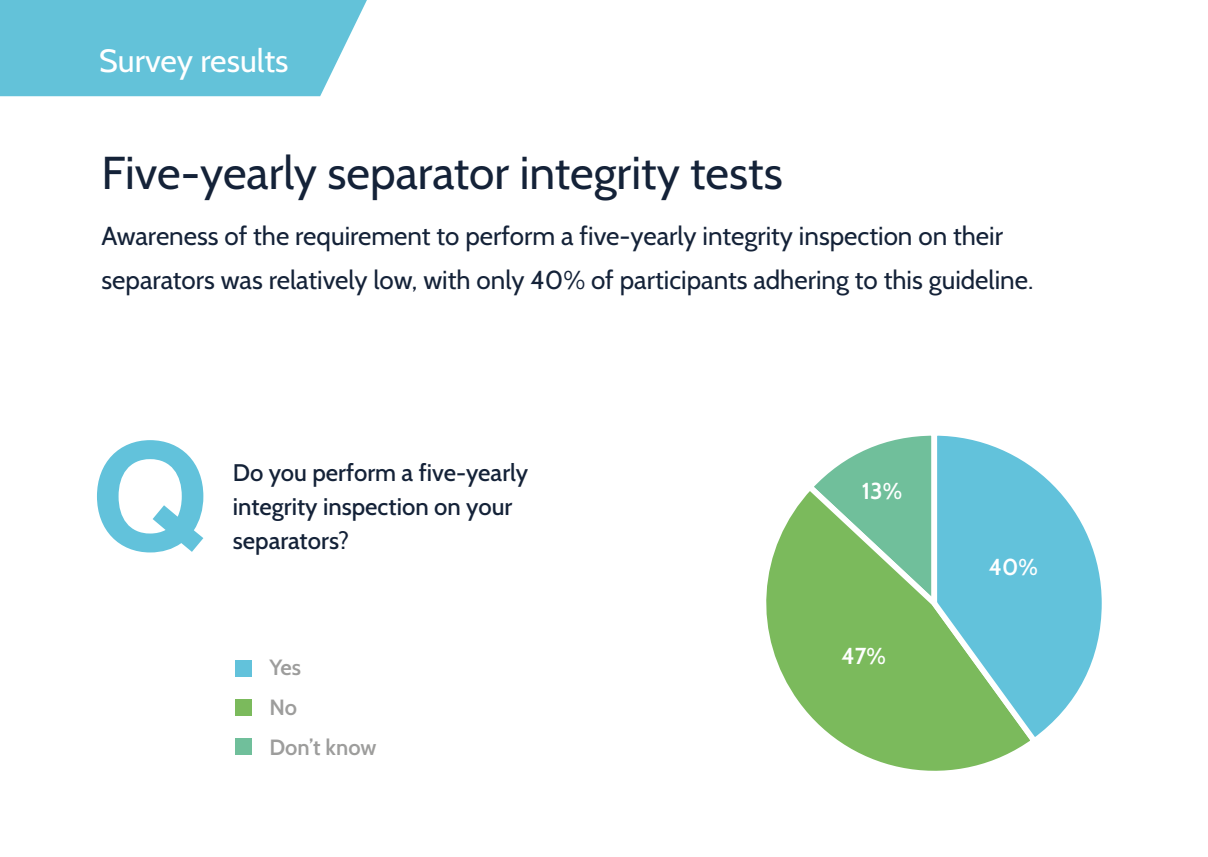
<style>
.page{position:relative;width:1208px;height:857px;background:#fff}
.page>*{position:absolute;margin:0;border:0;box-sizing:border-box;transform-origin:0 0}
.t1{font:700 154.2px "Cabin";color:#62c2db}
.t2{font:46px "Cabin";color:#142238}
.t3{font:32.2px "Cabin";color:#fff}
.t4{font:26px/44px "Cabin";color:#142238}
.t5{font:500 24px/34px "Cabin";color:#142238}
.t6{font:600 23px "Cabin";color:#fff}
.t7{font:600 22px/40px "Cabin";letter-spacing:-.005em;color:#9d9d9c}
</style>
<div class="page">
<svg style="left:823px;top:435px;width:103px;height:43px"></svg>
<svg style="left:766px;top:478px;width:253px;height:293px"></svg>
<svg style="left:926px;top:435px;width:176px;height:313px"></svg>
<div style="left:0;top:0;width:367px;height:96px;background:#63c2d9"></div>
<div style="left:235px;top:660px;width:17px;height:17px;background:#62c2db"></div>
<div style="left:235px;top:699px;width:17px;height:17px;background:#7bba5c"></div>
<div style="left:235px;top:737px;width:17px;height:17px;background:#70bf9b"></div>
<p class="t3" style="left:99px;top:41px;width:191px">Survey results</p>
<h2 class="t2" style="left:101px;top:144px;width:683px">Five-yearly separator integrity tests</h2>
<p class="t4" style="left:101px;top:213px;width:933px">Awareness of the requirement to perform a five-yearly integrity inspection on their separators was relatively low, with only 40% of participants adhering to this guideline.</p>
<h1 class="t1" style="left:92px;top:402px;width:119px">Q</h1>
<p class="t5" style="left:233px;top:455px;width:297px">Do you perform a five-yearly integrity inspection on your</p>
<p class="t5" style="left:233px;top:523px;width:118px">separators?</p>
<p class="t7" style="left:269px;top:647px;width:108px">Yes<br>No<br>Don’t know</p>
<p class="t6" style="left:862px;top:477px;width:42px">13%</p>
<p class="t6" style="left:841px;top:641px;width:46px">47%</p>
<p class="t6" style="left:989px;top:553px;width:50px">40%</p>
</div>
